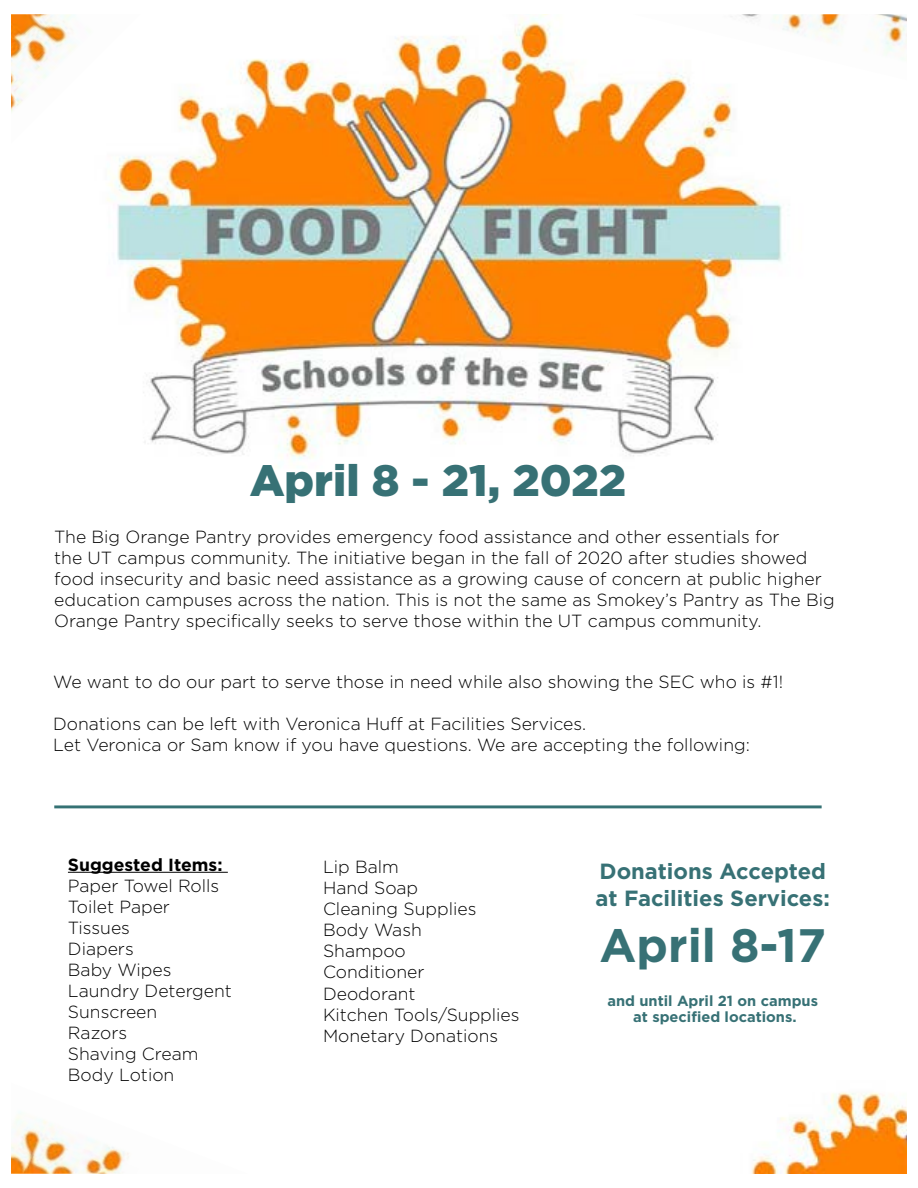
<style>
.page{position:relative;width:918px;height:1188px;background:#fff}
.page>*{position:absolute;margin:0;border:0;box-sizing:border-box;transform-origin:0 0}
.t1{font:700 46.8px "Gotham";color:#377175}
.t2{font:900 43.95px "Gotham";color:#377175}
.t3{font:700 21.9px/26.4px "Gotham";color:#377175}
.t4{font:300 17.55px/21.1px "Gotham";color:#000}
.t5{font:700 17.55px "Gotham";color:#000}
.t6{font:700 14.7px/16px "Gotham";color:#377175;text-align:center}
</style>
<div class="page">
<img style="left:107px;top:14px;width:675px;height:454px">
<hr style="left:68px;top:872px;width:160px;height:1px;background:#000">
<hr style="left:54px;top:805px;width:768px;height:3px;background:#357274">
<img style="left:751px;top:1092px;width:156px;height:82px">
<img style="left:11px;top:1115px;width:118px;height:59px">
<img style="left:633px;top:14px;width:274px;height:66px">
<img style="left:11px;top:14px;width:129px;height:129px">
<h2 class="t2" style="left:250px;top:451px;width:378px">April 8 - 21, 2022</h2>
<p class="t4" style="left:54px;top:525px;width:782px">The Big Orange Pantry provides emergency food assistance and other essentials for<br>the UT campus community. The initiative began in the fall of 2020 after studies showed food insecurity and basic need assistance as a growing cause of concern at public higher education campuses across the nation. This is not the same as Smokey’s Pantry as The Big Orange Pantry specifically seeks to serve those within the UT campus community.</p>
<p class="t4" style="left:53px;top:671px;width:732px">We want to do our part to serve those in need while also showing the SEC who is #1!</p>
<p class="t4" style="left:53px;top:713px;width:698px">Donations can be left with Veronica Huff at Facilities Services.<br>Let Veronica or Sam know if you have questions. We are accepting the following:</p>
<p class="t5" style="left:68px;top:853px;width:156px">Suggested Items:</p>
<p class="t4" style="left:68px;top:874px;width:165px">Paper Towel Rolls<br>Toilet Paper<br>Tissues<br>Diapers<br>Baby Wipes<br>Laundry Detergent<br>Sunscreen<br>Razors<br>Shaving Cream<br>Body Lotion</p>
<p class="t4" style="left:323px;top:856px;width:198px">Lip Balm<br>Hand Soap<br>Cleaning Supplies<br>Body Wash<br>Shampoo<br>Conditioner<br>Deodorant<br>Kitchen Tools/Supplies<br>Monetary Donations</p>
<p class="t3" style="left:596px;top:858px;width:236px">Donations Accepted at Facilities Services:</p>
<h1 class="t1" style="left:599px;top:914px;width:228px">April 8-17</h1>
<p class="t6" style="left:607px;top:992px;width:212px">and until April 21 on campus at specified locations.</p>
</div>
